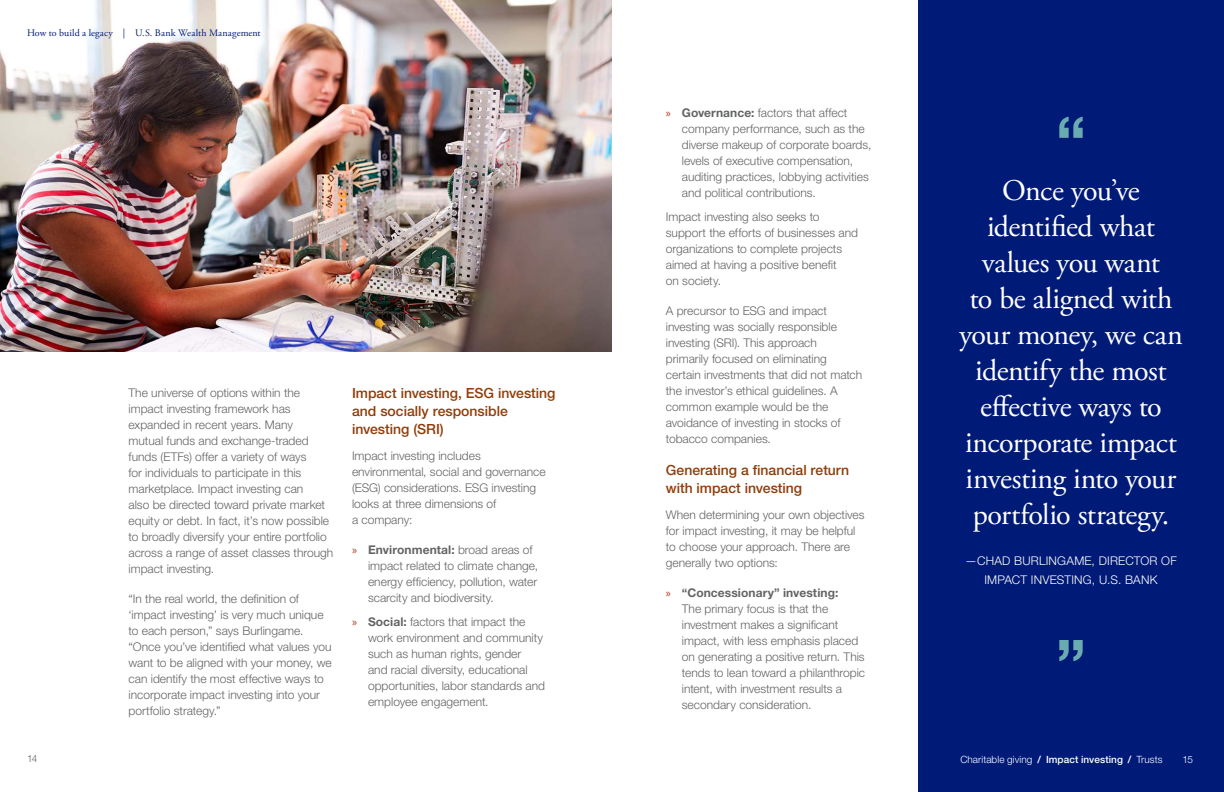
<style>
.page{position:relative;width:1224px;height:792px;background:#fff}
.page>*{position:absolute;margin:0;border:0;box-sizing:border-box;transform-origin:0 0}
.t1{font:700 65.8px "Helvetica Neue LT Std";color:#69abb0}
.t2{font:30px/36px "Adobe Garamond Pro";letter-spacing:-.015em;color:#fff;text-align:center}
.t3{font:500 14px/18px "Helvetica Neue LT Std";color:#8f3d09}
.t4{font:300 12px/16px "Helvetica Neue LT Std";color:#636466}
.t5{font:300 12px/19px "Helvetica Neue LT Std";letter-spacing:.015em;color:#fff;text-align:center}
.t6{font:10px "Adobe Garamond Pro";letter-spacing:.01em;color:#001a77}
.t7{font:300 10px "Helvetica Neue LT Std";letter-spacing:.005em;color:#fff}
.t8{font:300 10px "Helvetica Neue LT Std";color:#636466}
.s1{font-family:"Myriad Pro";font-weight:400;color:#ae351a}
.s2{font-weight:700}
.s3{font-weight:500}
</style>
<div class="page">
<img style="left:0;top:0;width:612px;height:352px">
<div style="left:918px;top:0;width:306px;height:792px;background:#001a77"></div>
<p class="t6" style="left:27px;top:27px;width:235px">How to build a legacy | U.S. Bank Wealth Management</p>
<p class="t8" style="left:27px;top:752px;width:12px">14</p>
<p class="t4" style="left:129px;top:384px;width:206px">The universe of options within the impact investing framework has expanded in recent years. Many<br>mutual funds and exchange-traded funds (ETFs) offer a variety of ways<br>for individuals to participate in this marketplace. Impact investing can<br>also be directed toward private market equity or debt. In fact, it’s now possible to broadly diversify your entire portfolio across a range of asset classes through impact investing.</p>
<p class="t4" style="left:129px;top:590px;width:205px">“In the real world, the definition of ‘impact investing’ is very much unique to each person,” says Burlingame. “Once you’ve identified what values you want to be aligned with your money, we can identify the most effective ways to incorporate impact investing into your portfolio strategy.”</p>
<p class="t3" style="left:352px;top:384px;width:205px">Impact investing, ESG investing and socially responsible investing (SRI)</p>
<p class="t4" style="left:352px;top:448px;width:195px">Impact investing includes environmental, social and governance (ESG) considerations. ESG investing looks at three dimensions of<br>a company:</p>
<p class="t4" style="left:368px;top:542px;width:172px;text-indent:-16px"><span class="s1">»</span> <span class="s2">Environmental:</span> broad areas of impact related to climate change, energy efficiency, pollution, water scarcity and biodiversity.</p>
<p class="t4" style="left:368px;top:614px;width:178px;text-indent:-16px"><span class="s1">»</span> <span class="s2">Social:</span> factors that impact the work environment and community such as human rights, gender<br>and racial diversity, educational opportunities, labor standards and employee engagement.</p>
<p class="t4" style="left:682px;top:105px;width:191px;text-indent:-16px"><span class="s1">»</span> <span class="s2">Governance:</span> factors that affect company performance, such as the diverse makeup of corporate boards, levels of executive compensation, auditing practices, lobbying activities and political contributions.</p>
<p class="t4" style="left:666px;top:208px;width:194px">Impact investing also seeks to support the efforts of businesses and organizations to complete projects aimed at having a positive benefit<br>on society.</p>
<p class="t4" style="left:666px;top:302px;width:198px">A precursor to ESG and impact investing was socially responsible investing (SRI). This approach primarily focused on eliminating certain investments that did not match the investor’s ethical guidelines. A common example would be the avoidance of investing in stocks of tobacco companies.</p>
<p class="t3" style="left:666px;top:461px;width:185px">Generating a financial return with impact investing</p>
<p class="t4" style="left:666px;top:507px;width:200px">When determining your own objectives for impact investing, it may be helpful to choose your approach. There are generally two options:</p>
<p class="t4" style="left:682px;top:585px;width:185px;text-indent:-16px"><span class="s1">»</span> <span class="s2">“Concessionary” investing:<br></span>The primary focus is that the investment makes a significant impact, with less emphasis placed on generating a positive return. This tends to lean toward a philanthropic intent, with investment results a secondary consideration.</p>
<h1 class="t1" style="left:1056px;top:100px;width:32px">“</h1>
<h2 class="t2" style="left:959px;top:173px;width:226px">Once you’ve identified what values you want<br>to be aligned with your money, we can identify the most effective ways to incorporate impact investing into your portfolio strategy.</h2>
<p class="t5" style="left:965px;top:551px;width:213px">—CHAD BURLINGAME, DIRECTOR OF<br>IMPACT INVESTING, U.S. BANK</p>
<h1 class="t1" style="left:1056px;top:623px;width:32px">”</h1>
<p class="t7" style="left:960px;top:753px;width:204px">Charitable giving <span class="s3">/ Impact investing /</span> Trusts</p>
<p class="t7" style="left:1183px;top:753px;width:12px">15</p>
</div>
